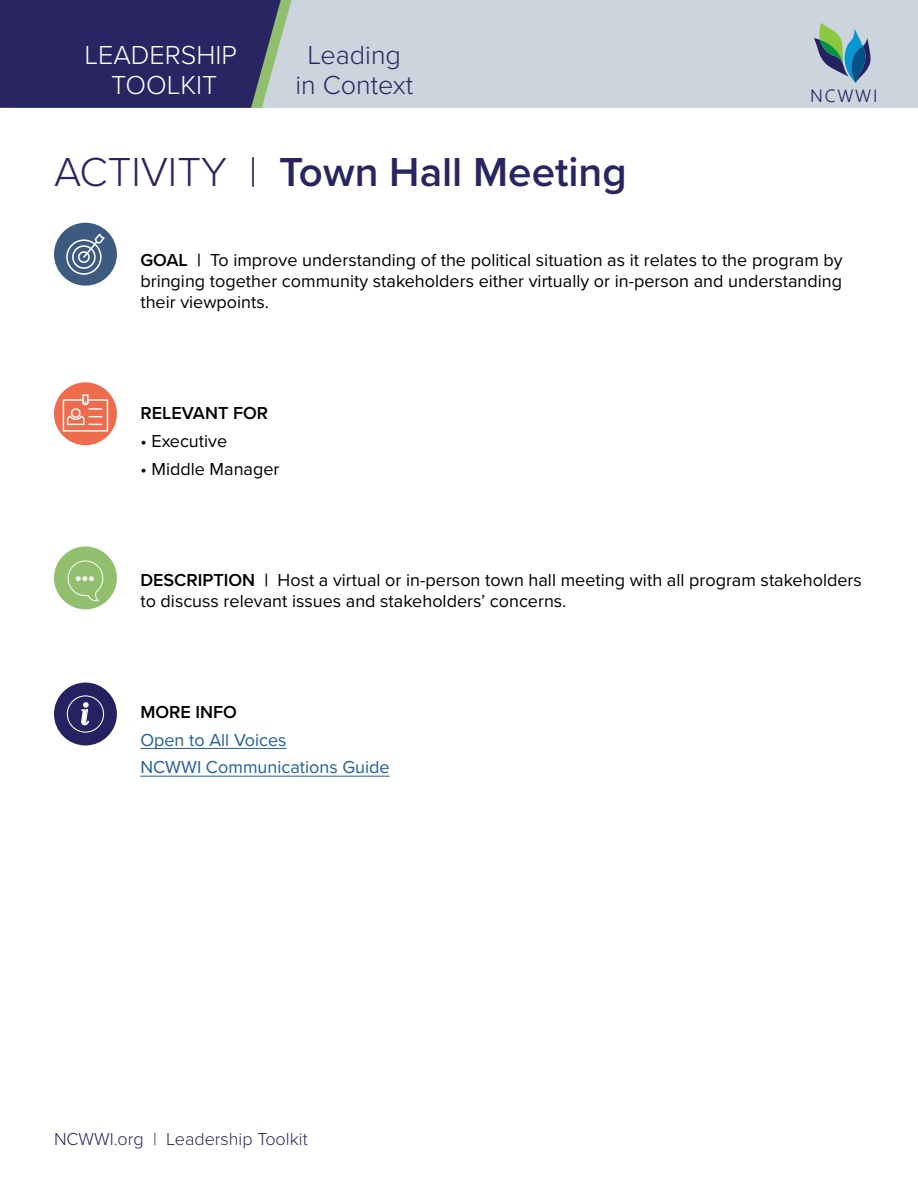
<style>
.page{position:relative;width:918px;height:1188px;background:#fff}
.page>*{position:absolute;margin:0;border:0;box-sizing:border-box;transform-origin:0 0}
.t1{font:600 42px "Proxima Nova";color:#292562}
.t2{font:italic 700 34.65px "Bodoni MT Condensed";color:#fff}
.t3{font:italic 700 33.3px "Bodoni MT Condensed";color:#fff}
.t4{font:300 27px/30px "Proxima Nova";color:#fff;text-align:center}
.t5{font:300 27px/30px "Proxima Nova";color:#292562;text-align:center}
.t6{font:18px/21px "Proxima Nova";color:#000;text-align:justify}
.t7{font:18px/27.8px "Proxima Nova";color:#215e9e}
.t8{font:300 18px "Proxima Nova";color:#292562}
.t9{font:600 18px "Proxima Nova";color:#000}
.t10{font:300 17.55px "Nirmala UI";letter-spacing:.1em;color:#262262}
.s1{font-weight:300}
.s2{font-weight:600}
</style>
<div class="page">
<div style="left:76px;top:0;width:842px;height:108px;background:#ccd4de"></div>
<hr style="left:140px;top:748px;width:147px;height:1px;background:#215e9e">
<hr style="left:140px;top:776px;width:250px;height:1px;background:#215e9e">
<svg style="left:814px;top:23px;width:57px;height:60px"></svg>
<svg style="left:0;top:0;width:292px;height:108px;background:#353468"></svg>
<div style="left:54px;top:382px;width:63px;height:63px;background:#ee6c4d;border-radius:50%"></div>
<svg style="left:62px;top:394px;width:47px;height:38px"></svg>
<div style="left:54px;top:223px;width:63px;height:63px;background:#3d5a80;border-radius:50%"></div>
<div style="left:66px;top:239px;width:36px;height:36px;border:2px solid #fff;border-radius:50%"></div>
<div style="left:72px;top:245px;width:24px;height:24px;border:2px solid #fff;border-radius:50%"></div>
<div style="left:78px;top:251px;width:12px;height:12px;border:2px solid #fff;border-radius:50%"></div>
<svg style="left:82px;top:233px;width:23px;height:26px"></svg>
<div style="left:54px;top:546px;width:63px;height:63px;background:#91bf6e;border-radius:50%"></div>
<svg style="left:67px;top:560px;width:37px;height:41px"></svg>
<div style="left:54px;top:683px;width:63px;height:62px;background:#262262;border-radius:50%"></div>
<div style="left:67px;top:695px;width:37px;height:38px;border:1px solid #fff;border-radius:50%"></div>
<svg style="left:81px;top:702px;width:8px;height:24px"></svg>
<h3 class="t4" style="left:85px;top:39px;width:154px">LEADERSHIP<br>TOOLKIT</h3>
<h3 class="t5" style="left:295px;top:39px;width:119px">Leading in Context</h3>
<h1 class="t1" style="left:54px;top:141px;width:574px"><span class="s1">ACTIVITY |</span> Town Hall Meeting</h1>
<p class="t10" style="left:810px;top:81px;width:69px">NCWWI</p>
<p class="t6" style="left:140px;top:249px;width:704px"><span class="s2">GOAL |</span> To improve understanding of the political situation as it relates to the program by bringing together community stakeholders either virtually or in-person and understanding their viewpoints.</p>
<h3 class="t3" style="left:76px;top:551px;width:21px">...</h3>
<h2 class="t2" style="left:80px;top:693px;width:10px">i</h2>
<p class="t9" style="left:140px;top:400px;width:129px">RELEVANT FOR</p>
<p class="t6" style="left:140px;top:430px;width:88px">• Executive</p>
<p class="t6" style="left:140px;top:458px;width:141px">• Middle Manager</p>
<p class="t6" style="left:140px;top:569px;width:723px"><span class="s2">DESCRIPTION |</span> Host a virtual or in-person town hall meeting with all program stakeholders to discuss relevant issues and stakeholders’ concerns.</p>
<p class="t9" style="left:140px;top:698px;width:98px">MORE INFO</p>
<p class="t7" style="left:140px;top:725px;width:251px">Open to All Voices<br>NCWWI Communications Guide</p>
<p class="t8" style="left:54px;top:1125px;width:255px">NCWWI.org | Leadership Toolkit</p>
</div>
